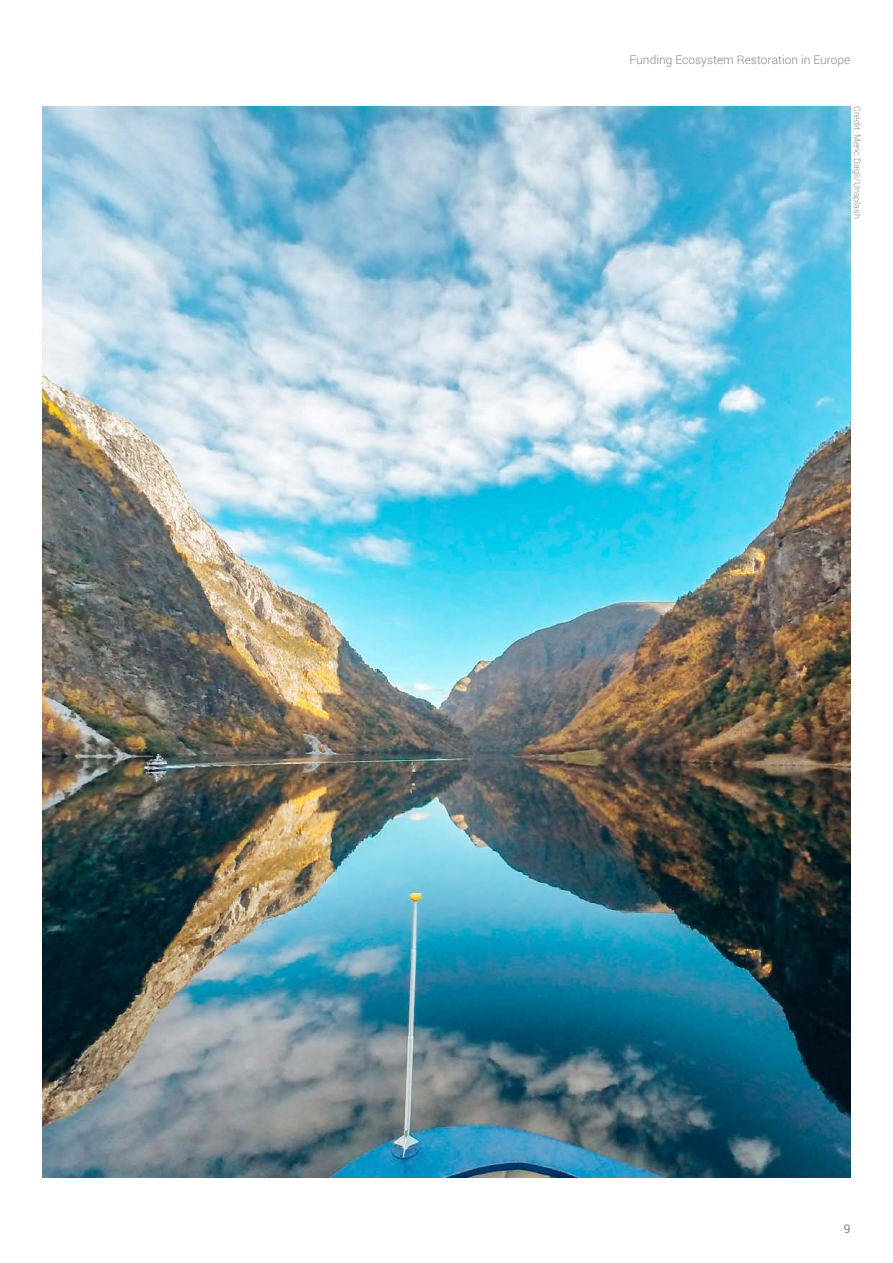
<style>
.page{position:relative;width:893px;height:1263px;background:#fff}
.page>*{position:absolute;margin:0;border:0;box-sizing:border-box;transform-origin:0 0}
.t1{font:300 12px "Roboto";color:#898888}
.t2{font:12px "Roboto";color:#898888}
.t3{font:300 9px "Roboto";color:#898888}
</style>
<div class="page">
<img style="left:43px;top:106px;width:807px;height:1072px">
<p class="t1" style="left:629px;top:51px;width:222px">Funding Ecosystem Restoration in Europe</p>
<p class="t3" style="left:864px;top:106px;width:114px;rotate:90deg">Credit: Meric Dagli/Unsplash</p>
<p class="t2" style="left:844px;top:1220px;width:8px">9</p>
</div>
